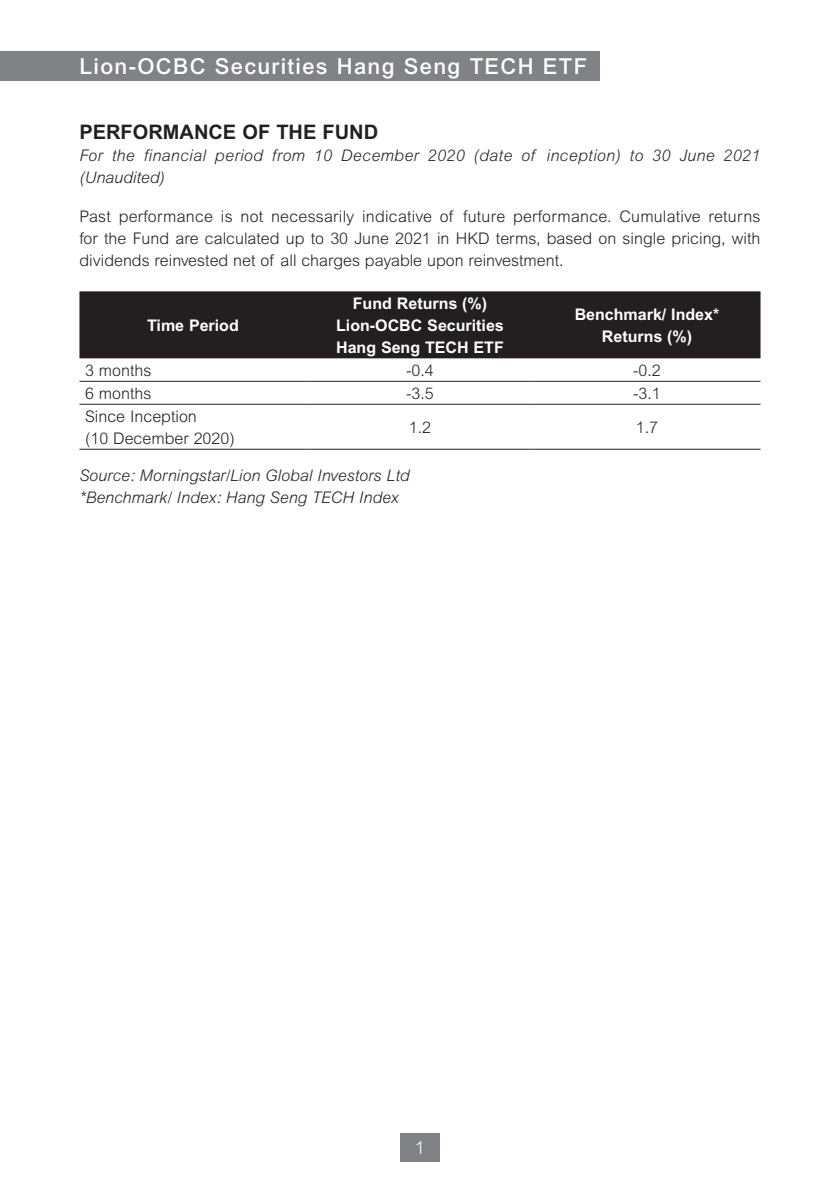
<style>
.page{position:relative;width:840px;height:1191px;background:#fff}
.page>*{position:absolute;margin:0;border:0;box-sizing:border-box;transform-origin:0 0}
.t1{font:500 22px "Arial MT Std";letter-spacing:.06em;color:#fff}
.H0{font:700 20px "Arial MT Std";color:#231f20}
.t2{font:300 18px "Arial MT Std";color:#fff}
.B0{font:300 16px/22px "Arial MT Std";color:#231f20;text-align:justify}
.B0-2{font:700 16px/22px "Arial MT Std";color:#fff}
.B0-3{font:italic 300 16px/22px "Arial MT Std";letter-spacing:.02em;color:#231f20}
.B0-4{font:italic 300 16px "Arial MT Std";color:#231f20}
</style>
<div class="page">
<div style="left:0;top:51px;width:599px;height:30px;background:#808285"></div>
<div style="left:400px;top:1133px;width:39px;height:28px;background:#808285"></div>
<div style="left:79px;top:291px;width:681px;height:67px;background:#231f20"></div>
<hr style="left:79px;top:381px;width:227px;height:1px;background:#231f20">
<hr style="left:306px;top:381px;width:227px;height:1px;background:#231f20">
<hr style="left:533px;top:381px;width:227px;height:1px;background:#231f20">
<hr style="left:79px;top:404px;width:227px;height:1px;background:#231f20">
<hr style="left:306px;top:404px;width:227px;height:1px;background:#231f20">
<hr style="left:533px;top:404px;width:227px;height:1px;background:#231f20">
<hr style="left:79px;top:449px;width:227px;height:1px;background:#231f20">
<hr style="left:306px;top:449px;width:227px;height:1px;background:#231f20">
<hr style="left:533px;top:449px;width:227px;height:1px;background:#231f20">
<h1 class="t1" style="left:79px;top:53px;width:509px">Lion-OCBC Securities Hang Seng TECH ETF</h1>
<p class="H0" style="left:79px;top:120px;width:300px">PERFORMANCE OF THE FUND</p>
<p class="B0-3" style="left:79px;top:145px;width:682px">For the financial period from 10 December 2020 (date of inception) to 30 June 2021 (Unaudited)</p>
<p class="B0" style="left:79px;top:206px;width:682px">Past performance is not necessarily indicative of future performance. Cumulative returns for the Fund are calculated up to 30 June 2021 in HKD terms, based on single pricing, with dividends reinvested net of all charges payable upon reinvestment.</p>
<p class="B0-2" style="left:147px;top:314px;width:93px">Time Period</p>
<p class="B0-2" style="left:352px;top:292px;width:136px">Fund Returns (%)</p>
<p class="B0-2" style="left:336px;top:314px;width:169px">Lion-OCBC Securities<br>Hang Seng TECH ETF</p>
<p class="B0-2" style="left:574px;top:303px;width:146px;text-align:center">Benchmark/ Index*<br>Returns (%)</p>
<p class="B0" style="left:85px;top:359px;width:68px">3 months</p>
<p class="B0" style="left:406px;top:359px;width:29px">-0.4</p>
<p class="B0" style="left:633px;top:359px;width:29px">-0.2</p>
<p class="B0" style="left:85px;top:382px;width:68px">6 months</p>
<p class="B0" style="left:406px;top:382px;width:29px">-3.5</p>
<p class="B0" style="left:633px;top:382px;width:29px">-3.1</p>
<p class="B0" style="left:85px;top:405px;width:113px">Since Inception</p>
<p class="B0" style="left:85px;top:427px;width:151px">(10 December 2020)</p>
<p class="B0" style="left:408px;top:416px;width:24px">1.2</p>
<p class="B0" style="left:635px;top:416px;width:24px">1.7</p>
<p class="B0-4" style="left:79px;top:466px;width:331px">Source: Morningstar/Lion Global Investors Ltd</p>
<p class="B0-4" style="left:79px;top:488px;width:321px">*Benchmark/ Index: Hang Seng TECH Index</p>
<p class="t2" style="left:415px;top:1137px;width:12px">1</p>
</div>
